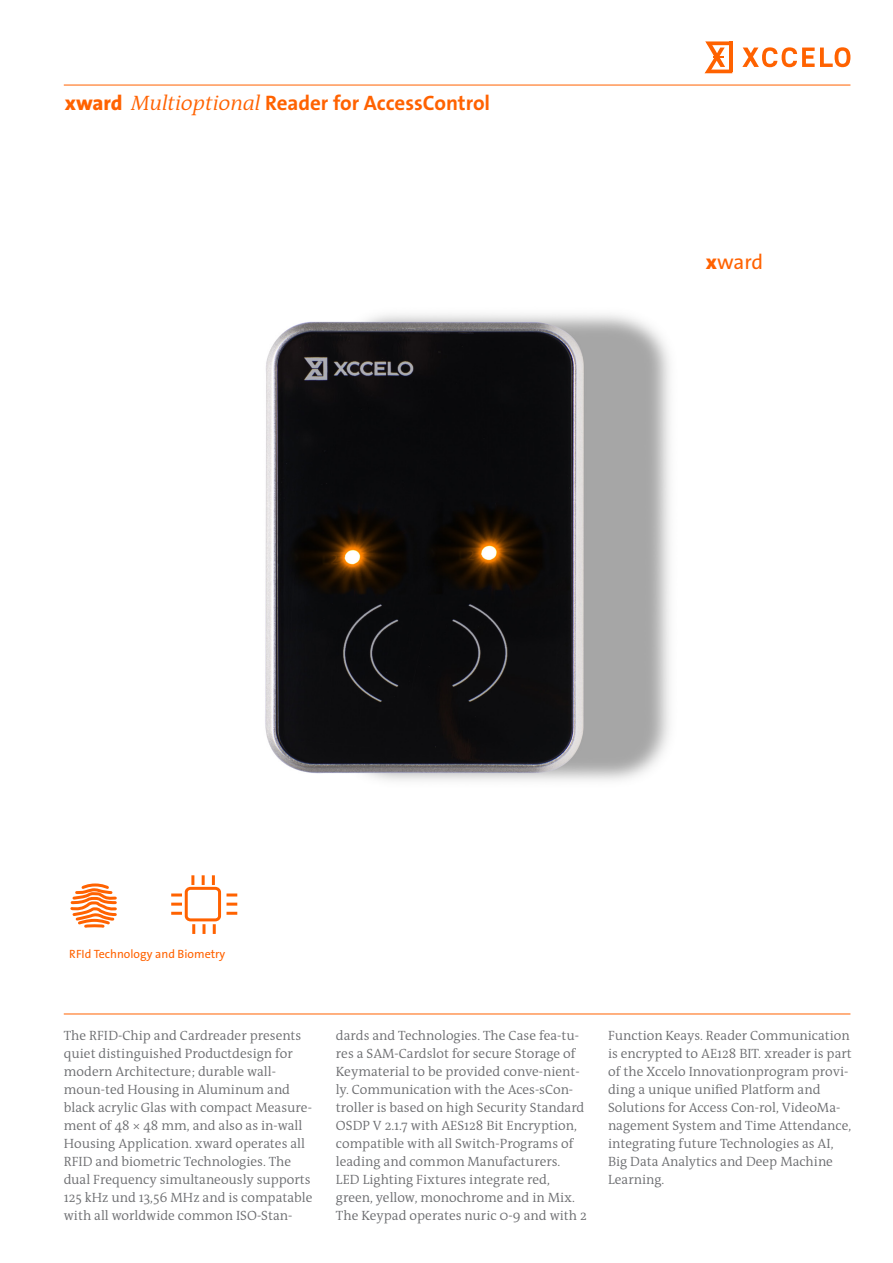
<style>
.page{position:relative;width:893px;height:1263px;background:#fff}
.page>*{position:absolute;margin:0;border:0;box-sizing:border-box;transform-origin:0 0}
.t1{font:700 21px "The Sans B W7";color:#ff6200}
.t2{font:21px "The Sans B W5 Plain";color:#ff6200}
.t3{font:300 13.5px/18px "The Antiqua B4";color:#6c6d70}
.t4{font:12px "The Sans B W5 Plain";color:#ff6200}
.s1{font-family:"The Sans B W8";font-weight:800}
.s2{font-family:"The Antiqua B4 i";font-weight:300;font-style:italic}
</style>
<div class="page">
<img style="left:136px;top:41px;width:646px;height:740px">
<hr style="left:64px;top:85px;width:786px;height:1px;background:#ff6200">
<hr style="left:64px;top:1013px;width:786px;height:1px;background:#ff6200">
<svg style="left:742px;top:47px;width:108px;height:20px"></svg>
<svg style="left:705px;top:41px;width:27px;height:32px"></svg>
<div style="left:185px;top:887px;width:36px;height:34px;border:3px solid #ff6200;border-radius:4px"></div>
<svg style="left:70px;top:883px;width:47px;height:45px"></svg>
<svg style="left:191px;top:875px;width:3px;height:10px"></svg>
<svg style="left:171px;top:912px;width:11px;height:3px"></svg>
<svg style="left:192px;top:924px;width:3px;height:10px"></svg>
<svg style="left:227px;top:912px;width:10px;height:3px"></svg>
<svg style="left:212px;top:875px;width:3px;height:10px"></svg>
<svg style="left:171px;top:893px;width:11px;height:3px"></svg>
<svg style="left:213px;top:924px;width:3px;height:10px"></svg>
<svg style="left:227px;top:893px;width:10px;height:3px"></svg>
<svg style="left:202px;top:875px;width:3px;height:10px"></svg>
<svg style="left:171px;top:903px;width:11px;height:3px"></svg>
<svg style="left:203px;top:924px;width:3px;height:10px"></svg>
<svg style="left:227px;top:903px;width:10px;height:3px"></svg>
<p class="t1" style="left:65px;top:90px;width:427px"><span class="s1">xward</span> <span class="s2">Multioptional</span> Reader for AccessControl</p>
<p class="t2" style="left:706px;top:248px;width:59px"><span class="s1">x</span>ward</p>
<p class="t4" style="left:69px;top:946px;width:158px">RFId Technology and Biometry</p>
<p class="t3" style="left:64px;top:1027px;width:250px">The RFID-Chip and Cardreader presents quiet distinguished Productdesign for modern Architecture; durable wall&shy;moun-ted Housing in Aluminum and black acrylic Glas with compact Measure&shy;ment of 48 × 48 mm, and also as in-wall Housing Application. xward operates all RFID and biometric Technologies. The dual Frequency simultaneously supports 125 kHz und 13,56 MHz and is compatable with all worldwide common ISO-Stan-</p>
<p class="t3" style="left:336px;top:1027px;width:252px">dards and Technologies. The Case fea-tu&shy;res a SAM-Cardslot for secure Storage of Keymaterial to be provided conve-nient&shy;ly. Communication with the Aces-sCon&shy;troller is based on high Security Standard OSDP V 2.1.7 with AES128 Bit Encryption, compatible with all Switch-Programs of leading and common Manufacturers.<br>LED Lighting Fixtures integrate red, green, yellow, monochrome and in Mix.<br>The Keypad operates nuric 0-9 and with 2</p>
<p class="t3" style="left:608px;top:1027px;width:245px">Function Keays. Reader Communication is encrypted to AE128 BIT. xreader is part of the Xccelo Innovationprogram provi&shy;ding a unique unified Platform and Solutions for Access Con-rol, VideoMa&shy;nagement System and Time Attendance, integrating future Technologies as AI,</p>
<p class="t3" style="left:608px;top:1153px;width:226px">Big Data Analytics and Deep Machine<br>Learning.</p>
</div>
